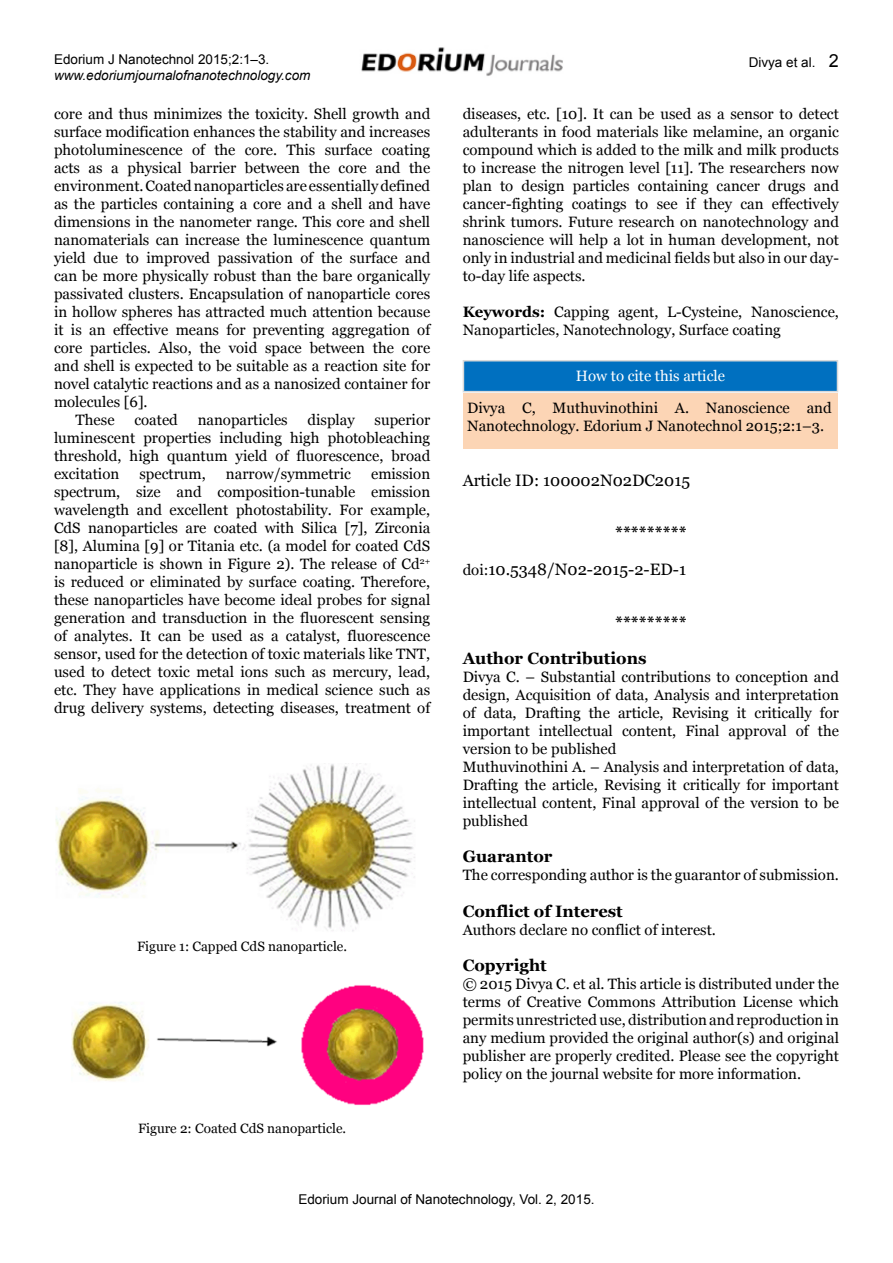
<style>
.page{position:relative;width:893px;height:1263px;background:#fff}
.page>*{position:absolute;margin:0;border:0;box-sizing:border-box;transform-origin:0 0}
.t1{font:700 16.5px/36.3px "Georgia";color:#000}
.t2{font:16.5px/36.3px "Georgia";color:#000;text-align:right}
.t3{font:15px/18px "Georgia";color:#000;text-align:justify}
.t4{font:15px "Georgia";color:#fff}
.t5{font:13.5px "Arial";color:#000}
.t6{font:13.5px "Georgia";color:#000}
.t7{font:italic 13.5px "Arial";color:#000}
.s1{font-size:18px}
.s2{font-weight:700}
.s3{font-size:15px}
</style>
<div class="page">
<img style="left:361px;top:47px;width:202px;height:29px">
<div style="left:463px;top:393px;width:375px;height:56px;background:#fcd5b5"></div>
<div style="left:463px;top:360px;width:375px;height:32px;background:#0070c0;border:2px solid #d9d9d9"></div>
<img style="left:56px;top:764px;width:359px;height:168px">
<img style="left:71px;top:985px;width:353px;height:121px">
<p class="t5" style="left:54px;top:50px;width:217px">Edorium J Nanotechnol 2015;2:1–3.</p>
<p class="t7" style="left:54px;top:67px;width:258px">www.edoriumjournalofnanotechnology.com</p>
<p class="t3" style="left:54px;top:105px;width:378px">core and thus minimizes the toxicity. Shell growth and</p>
<p class="t3" style="left:54px;top:123px;width:378px">surface modification enhances the stability and increases</p>
<p class="t3" style="left:54px;top:141px;width:378px">photoluminescence of the core. This surface coating</p>
<p class="t3" style="left:54px;top:159px;width:378px">acts as a physical barrier between the core and the</p>
<p class="t3" style="left:54px;top:177px;width:378px">environment. Coated nanoparticles are essentially defined</p>
<p class="t3" style="left:54px;top:195px;width:378px">as the particles containing a core and a shell and have</p>
<p class="t3" style="left:54px;top:213px;width:378px">dimensions in the nanometer range. This core and shell</p>
<p class="t3" style="left:54px;top:231px;width:378px">nanomaterials can increase the luminescence quantum</p>
<p class="t3" style="left:54px;top:249px;width:378px">yield due to improved passivation of the surface and</p>
<p class="t3" style="left:54px;top:267px;width:378px">can be more physically robust than the bare organically</p>
<p class="t3" style="left:54px;top:285px;width:378px">passivated clusters. Encapsulation of nanoparticle cores</p>
<p class="t3" style="left:54px;top:303px;width:378px">in hollow spheres has attracted much attention because</p>
<p class="t3" style="left:54px;top:321px;width:378px">it is an effective means for preventing aggregation of</p>
<p class="t3" style="left:54px;top:339px;width:378px">core particles. Also, the void space between the core</p>
<p class="t3" style="left:54px;top:357px;width:378px">and shell is expected to be suitable as a reaction site for</p>
<p class="t3" style="left:54px;top:375px;width:378px">novel catalytic reactions and as a nanosized container for</p>
<p class="t3" style="left:54px;top:393px;width:95px">molecules [6].</p>
<p class="t3" style="left:76px;top:411px;width:40px">These</p>
<p class="t3" style="left:134px;top:411px;width:45px">coated</p>
<p class="t3" style="left:198px;top:411px;width:92px">nanoparticles</p>
<p class="t3" style="left:307px;top:411px;width:49px">display</p>
<p class="t3" style="left:54px;top:411px;width:378px;text-indent:321px">superior luminescent properties including high photobleaching threshold, high quantum yield of fluorescence, broad excitation</p>
<p class="t3" style="left:139px;top:465px;width:68px">spectrum,</p>
<p class="t3" style="left:226px;top:465px;width:126px">narrow/symmetric</p>
<p class="t3" style="left:54px;top:465px;width:378px;text-indent:317px">emission spectrum, size and composition-tunable emission wavelength and excellent photostability. For example, CdS nanoparticles are coated with Silica [7], Zirconia [8], Alumina [9] or Titania etc. (a model for coated CdS nanoparticle is shown in Figure 2). The release of Cd<sup>2+ </sup>is reduced or eliminated by surface coating. Therefore, these nanoparticles have become ideal probes for signal generation and transduction in the fluorescent sensing of analytes. It can be used as a catalyst, fluorescence sensor, used for the detection of toxic materials like TNT, used to detect toxic metal ions such as mercury, lead, etc. They have applications in medical science such as drug delivery systems, detecting diseases, treatment of</p>
<p class="t6" style="left:137px;top:938px;width:211px">Figure 1: Capped CdS nanoparticle.</p>
<p class="t6" style="left:138px;top:1120px;width:210px">Figure 2: Coated CdS nanoparticle.</p>
<p class="t5" style="left:749px;top:54px;width:92px">Divya et al. <span class="s1">2</span></p>
<p class="t3" style="left:463px;top:105px;width:378px">diseases, etc. [10]. It can be used as a sensor to detect adulterants in food materials like melamine, an organic compound which is added to the milk and milk products to increase the nitrogen level [11]. The researchers now plan to design particles containing cancer drugs and cancer-fighting coatings to see if they can effectively shrink tumors. Future research on nanotechnology and nanoscience will help a lot in human development, not only in industrial and medicinal fields but also in our day&shy;to-day life aspects.</p>
<p class="t3" style="left:463px;top:303px;width:378px"><span class="s2">Keywords:</span> Capping agent, L-Cysteine, Nanoscience,<br>Nanoparticles, Nanotechnology, Surface coating</p>
<p class="t4" style="left:576px;top:366px;width:151px">How to cite this article</p>
<p class="t3" style="left:467px;top:399px;width:366px">Divya C, Muthuvinothini A. Nanoscience and<br>Nanotechnology. Edorium J Nanotechnol 2015;2:1–3.</p>
<p class="t2" style="left:463px;top:462px;width:229px">Article ID: 100002N02DC2015</p>
<p class="t2" style="left:463px;top:515px;width:225px"><span class="s2">********* </span><span class="s3">doi:</span>10.5348/N02-2015-2-ED-1</p>
<p class="t1" style="left:463px;top:604px;width:225px;text-indent:152px">*********<br>Author Contributions</p>
<p class="t3" style="left:463px;top:668px;width:378px;text-align:left">Divya C. – Substantial contributions to conception and design, Acquisition of data, Analysis and interpretation of data, Drafting the article, Revising it critically for important intellectual content, Final approval of the version to be published<br>Muthuvinothini A. – Analysis and interpretation of data, Drafting the article, Revising it critically for important intellectual content, Final approval of the version to be published</p>
<p class="t1" style="left:463px;top:838px;width:91px">Guarantor</p>
<p class="t3" style="left:463px;top:866px;width:378px">The corresponding author is the guarantor of submission.</p>
<p class="t1" style="left:463px;top:893px;width:162px">Conflict of Interest</p>
<p class="t3" style="left:463px;top:921px;width:255px">Authors declare no conflict of interest.</p>
<p class="t1" style="left:463px;top:947px;width:86px">Copyright</p>
<p class="t3" style="left:463px;top:975px;width:378px">© 2015 Divya C. et al. This article is distributed under the terms of Creative Commons Attribution License which permits unrestricted use, distribution and reproduction in any medium provided the original author(s) and original publisher are properly credited. Please see the copyright policy on the journal website for more information.</p>
<p class="t5" style="left:298px;top:1190px;width:298px">Edorium Journal of Nanotechnology, Vol. 2, 2015.</p>
</div>
